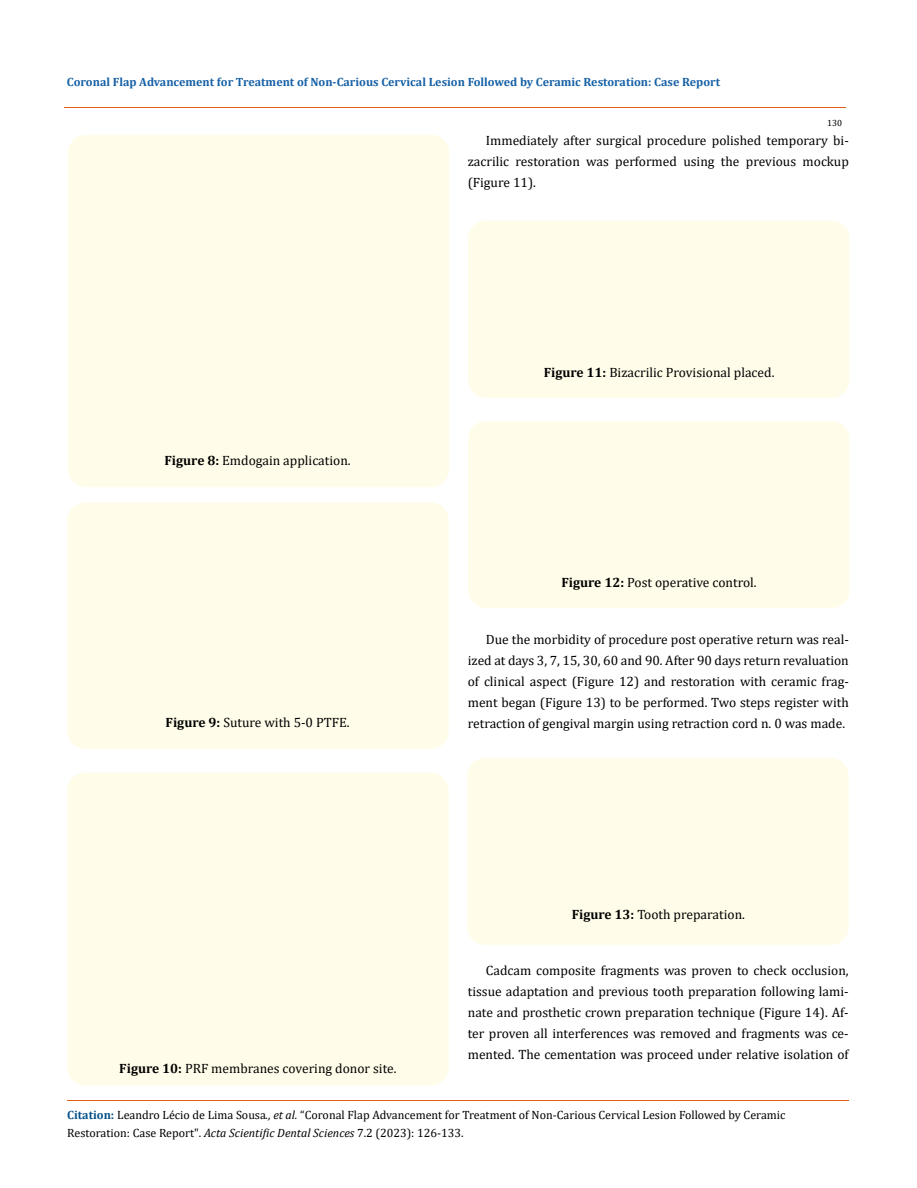
<style>
.page{position:relative;width:917px;height:1188px;background:#fff}
.page>*{position:absolute;margin:0;border:0;box-sizing:border-box;transform-origin:0 0}
.t1{font:13.5px/21px "Cambria";color:#000;text-align:justify}
.t2{font:12px/18px "Cambria";color:#000}
.t3{font:700 12px "Cambria";color:#1560a6}
.t4{font:9px "Cambria";color:#000}
.s1{font-weight:700}
.s2{font-weight:700;color:#035089}
.s3{font-style:italic}
</style>
<div class="page">
<div style="left:68px;top:135px;width:381px;height:352px;background:#fffde9;border-radius:18px"></div>
<div style="left:67px;top:502px;width:381px;height:247px;background:#fffde9;border-radius:18px"></div>
<div style="left:67px;top:772px;width:381px;height:314px;background:#fffde9;border-radius:18px"></div>
<div style="left:468px;top:220px;width:381px;height:178px;background:#fffde9;border-radius:18px"></div>
<div style="left:468px;top:421px;width:381px;height:187px;background:#fffde9;border-radius:18px"></div>
<div style="left:467px;top:758px;width:381px;height:187px;background:#fffde9;border-radius:18px"></div>
<hr style="left:64px;top:108px;width:781px;height:1px;background:#e05d1a">
<hr style="left:67px;top:1101px;width:782px;height:1px;background:#e05d1a">
<p class="t3" style="left:67px;top:73px;width:654px">Coronal Flap Advancement for Treatment of Non-Carious Cervical Lesion Followed by Ceramic Restoration: Case Report</p>
<p class="t4" style="left:827px;top:118px;width:16px">130</p>
<p class="t1" style="left:468px;top:130px;width:382px;text-indent:18px">Immediately after surgical procedure polished temporary bi&shy;zacrilic restoration was performed using the previous mockup (Figure 11).</p>
<p class="t1" style="left:164px;top:450px;width:188px"><span class="s1">Figure 8:</span> Emdogain application.</p>
<p class="t1" style="left:166px;top:712px;width:185px"><span class="s1">Figure 9:</span> Suture with 5-0 PTFE.</p>
<p class="t1" style="left:119px;top:1058px;width:279px"><span class="s1">Figure 10:</span> PRF membranes covering donor site.</p>
<p class="t1" style="left:543px;top:362px;width:232px"><span class="s1">Figure 11:</span> Bizacrilic Provisional placed.</p>
<p class="t1" style="left:561px;top:572px;width:197px"><span class="s1">Figure 12:</span> Post operative control.</p>
<p class="t1" style="left:468px;top:629px;width:382px;text-indent:18px">Due the morbidity of procedure post operative return was real&shy;ized at days 3, 7, 15, 30, 60 and 90. After 90 days return revaluation of clinical aspect (Figure 12) and restoration with ceramic frag&shy;ment began (Figure 13) to be performed. Two steps register with retraction of gengival margin using retraction cord n. 0 was made.</p>
<p class="t1" style="left:571px;top:904px;width:175px"><span class="s1">Figure 13:</span> Tooth preparation.</p>
<p class="t1" style="left:468px;top:960px;width:382px;text-indent:18px">Cadcam composite fragments was proven to check occlusion, tissue adaptation and previous tooth preparation following lami&shy;nate and prosthetic crown preparation technique (Figure 14). Af&shy;ter proven all interferences was removed and fragments was ce&shy;mented. The cementation was proceed under relative isolation of</p>
<p class="t2" style="left:67px;top:1106px;width:719px"><span class="s2">Citation:</span> Leandro Lécio de Lima Sousa<span class="s3">., et al.</span> “Coronal Flap Advancement for Treatment of Non-Carious Cervical Lesion Followed by Ceramic<br>Restoration: Case Report". <span class="s3">Acta Scientific Dental Sciences</span> 7.2 (2023): 126-133.</p>
</div>
